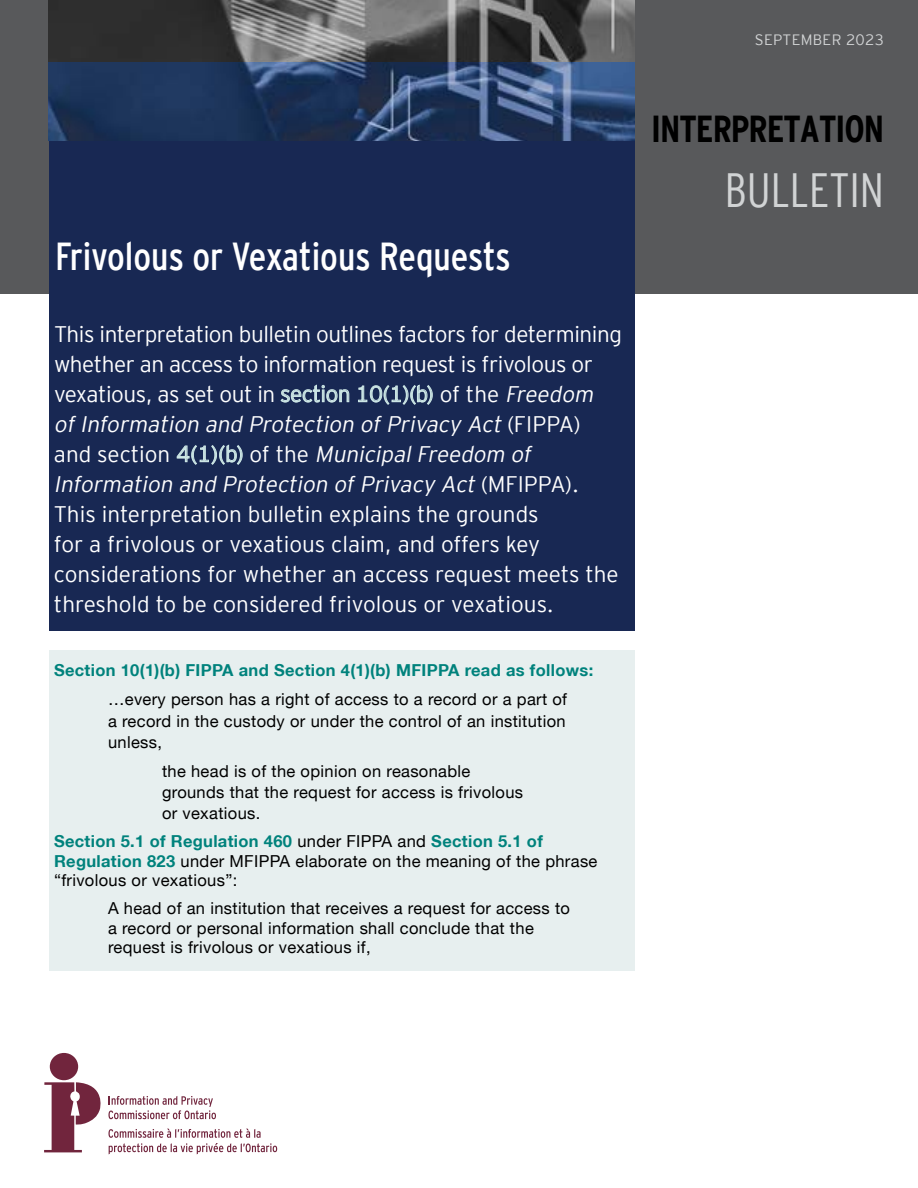
<style>
.page{position:relative;width:918px;height:1188px;background:#fff}
.page>*{position:absolute;margin:0;border:0;box-sizing:border-box;transform-origin:0 0}
.t1{font:48px "Interstate Cond Mono Lgt";color:#d1d3d4}
.t2{font:39px "Interstate Cond Mono";color:#fff}
.t3{font:700 37.5px "Interstate Cond Mono";letter-spacing:-.025em;color:#000}
.t4{font:22.5px/30px "Interstate Mono Lgt";letter-spacing:-.02em;color:#fff}
.t5{font:16.5px/21px "Helvetica Neue LT";letter-spacing:.02em;color:#000}
.t6{font:700 16.5px "Helvetica Neue LT";letter-spacing:.02em;color:#00827c}
.t7{font:15px "Interstate Mono Lgt";letter-spacing:.02em;color:#d1d3d4}
.s1{color:#cce6e5}
.s2{font-style:italic}
.s3{font-weight:700;color:#00827c}
</style>
<div class="page">
<div style="left:0;top:0;width:918px;height:294px;background:#58595b"></div>
<img style="left:49px;top:0;width:585px;height:63px">
<div style="left:49px;top:125px;width:585px;height:506px;background:#182853"></div>
<div style="left:49px;top:651px;width:585px;height:42px;background:#e7efef"></div>
<div style="left:49px;top:680px;width:585px;height:84px;background:#e7efef"></div>
<div style="left:49px;top:752px;width:585px;height:84px;background:#e7efef"></div>
<div style="left:49px;top:822px;width:585px;height:81px;background:#e7efef"></div>
<div style="left:49px;top:889px;width:585px;height:81px;background:#e7efef"></div>
<div style="left:50px;top:1053px;width:28px;height:27px;background:#71253d;border-radius:50%"></div>
<svg style="left:44px;top:1082px;width:233px;height:72px"></svg>
<img style="left:49px;top:63px;width:585px;height:77px">
<h2 class="t2" style="left:55px;top:235px;width:457px">Frivolous or Vexatious Requests</h2>
<p class="t4" style="left:54px;top:319px;width:570px">This interpretation bulletin outlines factors for determining whether an access to information request is frivolous or vexatious, as set out in <span class="s1">section 10(1)(b)</span> of the <span class="s2">Freedom of Information and Protection of Privacy Act</span> ( F I P PA ) and section <span class="s1">4(1)(b)</span> of the <span class="s2">Municipal Freedom of Information and Protection of Privacy Act</span> ( M F I P PA ) .<br>This interpretation bulletin explains the grounds<br>for a frivolous or vexatious claim, and offers key considerations for whether an access request meets the threshold to be considered frivolous or vexatious.</p>
<p class="t6" style="left:54px;top:660px;width:541px">Section 10(1)(b) FIPPA and Section 4(1)(b) MFIPPA read as follows:</p>
<p class="t5" style="left:108px;top:689px;width:461px;text-align:justify">…every person has a right of access to a record or a part of a record in the custody or under the control of an institution unless,</p>
<p class="t5" style="left:162px;top:761px;width:363px">the head is of the opinion on reasonable grounds that the request for access is frivolous or vexatious.</p>
<p class="t5" style="left:54px;top:831px;width:545px;line-height:19.5px"><span class="s3">Section 5.1 of Regulation 460</span> under FIPPA and <span class="s3">Section 5.1 of<br>Regulation 823</span> under MFIPPA elaborate on the meaning of the phrase “frivolous or vexatious”:</p>
<p class="t5" style="left:108px;top:899px;width:464px;line-height:19.5px">A head of an institution that receives a request for access to a record or personal information shall conclude that the request is frivolous or vexatious if,</p>
<p class="t7" style="left:755px;top:31px;width:131px">SEPTEMBER 2023</p>
<h3 class="t3" style="left:651px;top:108px;width:234px">INTERPRETATION</h3>
<h1 class="t1" style="left:725px;top:163px;width:161px">BULLETIN</h1>
</div>
